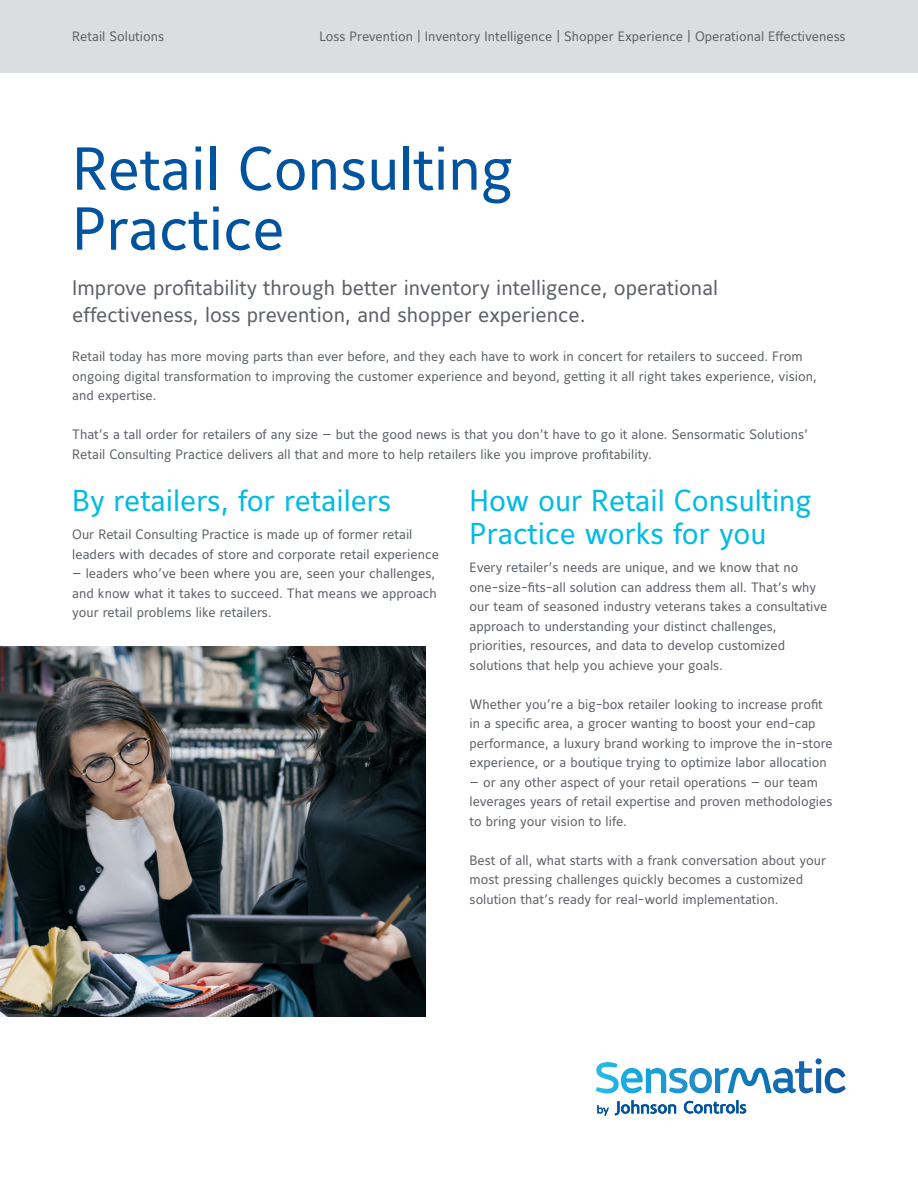
<style>
.page{position:relative;width:918px;height:1188px;background:#fff}
.page>*{position:absolute;margin:0;border:0;box-sizing:border-box;transform-origin:0 0}
.t1{font:60px/60px "Maurea Jci Lf ML";color:#00539e}
.t2{font:30px/33px "Maurea Jci Lf ML";color:#00bbe3}
.t3{font:21px/27px "Maurea Jci Lf ML";color:#5f6369}
.t4{font:13.5px/19.5px "Maurea Jci Lf ML";color:#5f6369}
</style>
<div class="page">
<svg style="left:596px;top:1058px;width:250px;height:35px"></svg>
<svg style="left:684px;top:1100px;width:62px;height:14px"></svg>
<svg style="left:615px;top:1100px;width:61px;height:16px"></svg>
<svg style="left:597px;top:1105px;width:12px;height:11px"></svg>
<div style="left:0;top:0;width:918px;height:72px;background:#dcddde"></div>
<img style="left:0;top:647px;width:425px;height:369px">
<p class="t4" style="left:72px;top:27px;width:93px">Retail Solutions</p>
<p class="t4" style="left:320px;top:27px;width:528px">Loss Prevention | Inventory Intelligence | Shopper Experience | Operational Effectiveness</p>
<p class="t1" style="left:72px;top:139px;width:442px">Retail Consulting<br>Practice</p>
<p class="t3" style="left:72px;top:274px;width:647px">Improve profitability through better inventory intelligence, operational effectiveness, loss prevention, and shopper experience.</p>
<p class="t4" style="left:72px;top:347px;width:746px">Retail today has more moving parts than ever before, and they each have to work in concert for retailers to succeed. From ongoing digital transformation to improving the customer experience and beyond, getting it all right takes experience, vision, and expertise.</p>
<p class="t4" style="left:72px;top:425px;width:737px">That’s a tall order for retailers of any size — but the good news is that you don’t have to go it alone. Sensormatic Solutions’<br>Retail Consulting Practice delivers all that and more to help retailers like you improve profitability.</p>
<p class="t2" style="left:470px;top:484px;width:344px">How our Retail Consulting<br>Practice works for you</p>
<p class="t4" style="left:470px;top:558px;width:359px">Every retailer’s needs are unique, and we know that no one-size-fits-all solution can address them all. That’s why our team of seasoned industry veterans takes a consultative approach to understanding your distinct challenges, priorities, resources, and data to develop customized solutions that help you achieve your goals.</p>
<p class="t4" style="left:470px;top:694px;width:365px">Whether you’re a big-box retailer looking to increase profit in a specific area, a grocer wanting to boost your end-cap performance, a luxury brand working to improve the in-store experience, or a boutique trying to optimize labor allocation</p>
<p class="t4" style="left:470px;top:772px;width:364px">— or any other aspect of your retail operations — our team leverages years of retail expertise and proven methodologies to bring your vision to life.</p>
<p class="t4" style="left:470px;top:850px;width:358px">Best of all, what starts with a frank conversation about your most pressing challenges quickly becomes a customized solution that’s ready for real-world implementation.</p>
<p class="t2" style="left:72px;top:484px;width:320px">By retailers, for retailers</p>
<p class="t4" style="left:72px;top:525px;width:368px">Our Retail Consulting Practice is made up of former retail leaders with decades of store and corporate retail experience</p>
<p class="t4" style="left:72px;top:564px;width:366px;text-align:justify">— leaders who’ve been where you are, seen your challenges, and know what it takes to succeed. That means we approach your retail problems like retailers.</p>
</div>
